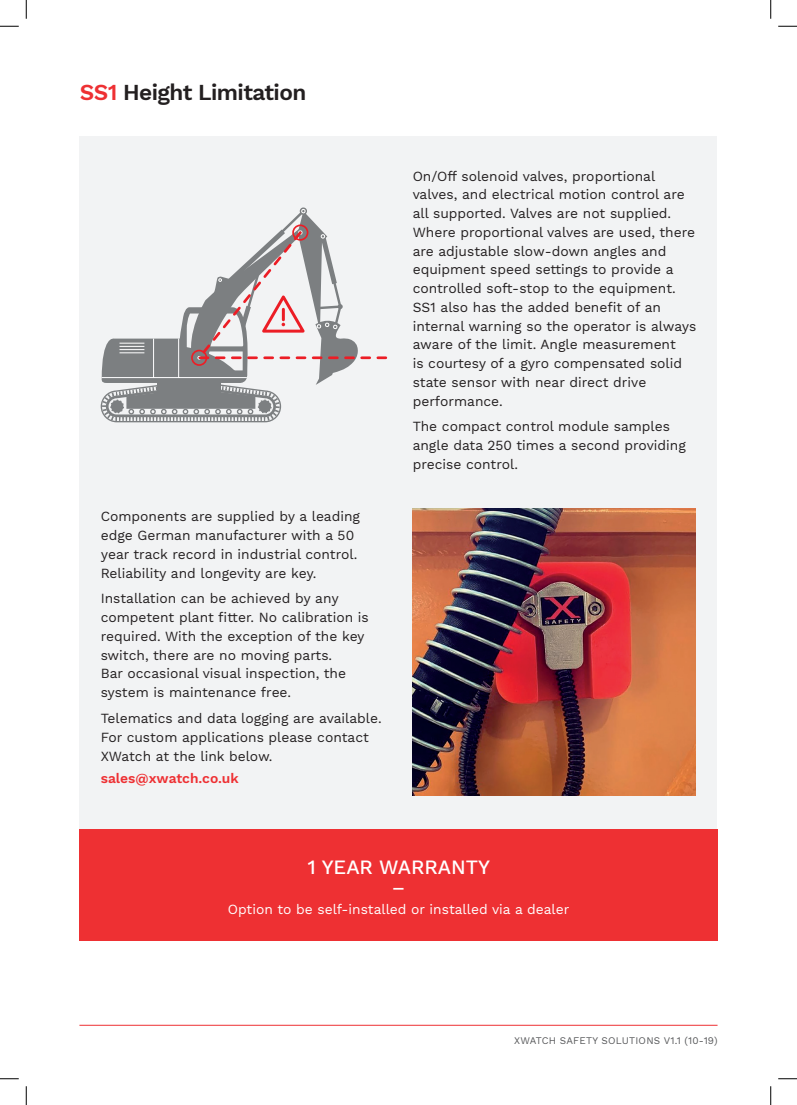
<style>
.page{position:relative;width:797px;height:1105px;background:#fff}
.page>*{position:absolute;margin:0;border:0;box-sizing:border-box;transform-origin:0 0}
.t1{font:600 22.5px "Work Sans";letter-spacing:-.025em;color:#231f20}
.t2{font:500 20px/20px "Work Sans";color:#fff;text-align:center}
.t3{font:13.75px/18.8px "Work Sans";color:#231f20}
.t4{font:13.75px "Work Sans";color:#fff}
.t5{font:600 13.75px "Work Sans";color:#ee3033}
.t6{font:10px "Work Sans";letter-spacing:.02em;color:#57585a}
.s1{color:#ee3033}
</style>
<div class="page">
<div style="left:79px;top:136px;width:638px;height:699px;background:#f2f3f4"></div>
<img style="left:412px;top:508px;width:283px;height:287px">
<hr style="left:79px;top:1025px;width:638px;height:1px;background:#ee3033">
<svg style="left:101px;top:207px;width:287px;height:215px"></svg>
<div style="left:79px;top:829px;width:638px;height:111px;background:#ee3033"></div>
<svg style="left:0;top:25px;width:19px;height:2px"></svg>
<svg style="left:778px;top:25px;width:19px;height:2px"></svg>
<svg style="left:0;top:1078px;width:19px;height:1px"></svg>
<svg style="left:778px;top:1078px;width:19px;height:1px"></svg>
<svg style="left:25px;top:0;width:2px;height:19px"></svg>
<svg style="left:25px;top:1086px;width:2px;height:19px"></svg>
<svg style="left:770px;top:0;width:1px;height:19px"></svg>
<svg style="left:770px;top:1086px;width:1px;height:19px"></svg>
<h1 class="t1" style="left:80px;top:80px;width:228px"><span class="s1">SS1</span> Height Limitation</h1>
<p class="t3" style="left:101px;top:508px;width:261px">Components are supplied by a leading edge German manufacturer with a 50 year track record in industrial control.<br>Reliability and longevity are key.</p>
<p class="t3" style="left:101px;top:590px;width:269px">Installation can be achieved by any competent plant fitter. No calibration is required. With the exception of the key switch, there are no moving parts.<br>Bar occasional visual inspection, the system is maintenance free.</p>
<p class="t3" style="left:101px;top:710px;width:282px">Telematics and data logging are available.<br>For custom applications please contact<br>XWatch at the link below.</p>
<p class="t5" style="left:101px;top:770px;width:139px">sales@xwatch.co.uk</p>
<p class="t3" style="left:412px;top:167px;width:285px">On/Off solenoid valves, proportional valves, and electrical motion control are all supported. Valves are not supplied.<br>Where proportional valves are used, there are adjustable slow-down angles and equipment speed settings to provide a controlled soft-stop to the equipment.<br>SS1 also has the added benefit of an internal warning so the operator is always aware of the limit. Angle measurement<br>is courtesy of a gyro compensated solid state sensor with near direct drive performance.</p>
<p class="t3" style="left:412px;top:418px;width:275px">The compact control module samples angle data 250 times a second providing precise control.</p>
<h2 class="t2" style="left:307px;top:858px;width:184px">1 YEAR WARRANTY –</h2>
<p class="t4" style="left:228px;top:901px;width:343px">Option to be self-installed or installed via a dealer</p>
<p class="t6" style="left:514px;top:1035px;width:205px">XWATCH SAFETY SOLUTIONS V1.1 (10-19)</p>
</div>
